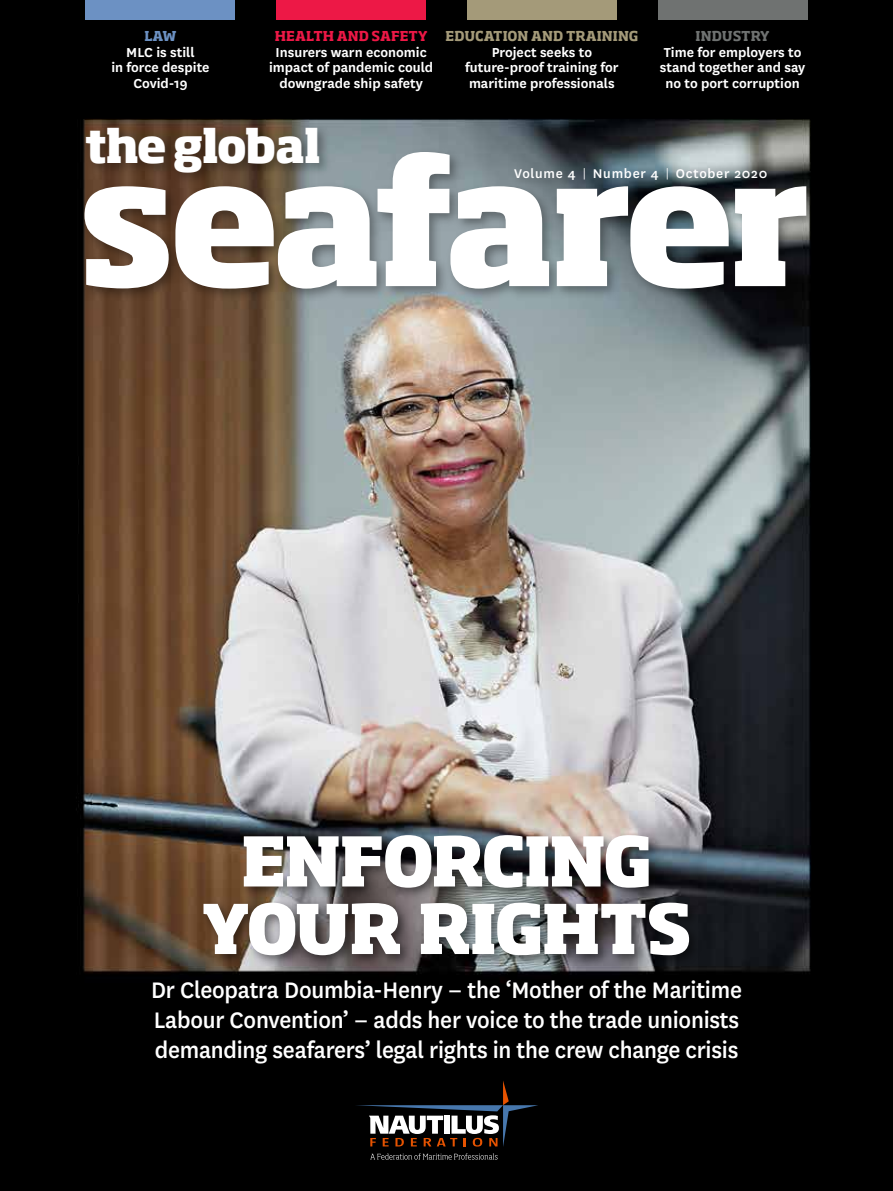
<style>
.page{position:relative;width:893px;height:1191px;background:#fff}
.page>*{position:absolute;margin:0;border:0;box-sizing:border-box;transform-origin:0 0}
.t1{font:800 168px "Soho Pro";letter-spacing:-.055em;color:#fff}
.t2{font:800 67.5px/67.5px "Soho Pro";letter-spacing:-.035em;color:#fff;text-align:center}
.t3{font:800 45px "Soho Pro";letter-spacing:-.04em;color:#fff}
.t4{font:500 26.25px/30px "National";letter-spacing:-.01em;color:#fff;text-align:justify;scale:.95 1}
.t5{font:600 15.15px/15.1px "National";color:#fff;text-align:center}
.t6{font:500 14.7px "National";letter-spacing:.05em;color:#fff}
.t7{font:700 13.5px "Soho Pro";letter-spacing:.005em;color:#a49a79}
.t8{font:700 13.5px "Soho Pro";letter-spacing:.005em;color:#ed1846}
.t9{font:700 13.5px "Soho Pro";color:#6f7271}
.t10{font:700 13.5px "Soho Pro";color:#6c91c3}
.s1{font-family:"Soho Pro";font-weight:300;font-size:12px}
</style>
<div class="page">
<img style="left:0;top:0;width:893px;height:1191px">
<div style="left:355px;top:1080px;width:187px;height:83px;background:#000"></div>
<svg style="left:356px;top:1081px;width:182px;height:66px"></svg>
<svg style="left:370px;top:1153px;width:128px;height:6px"></svg>
<div style="left:80px;top:147px;width:740px;height:155px;background:#000;opacity:.35"></div>
<div style="left:81px;top:123px;width:251px;height:63px;background:#000;opacity:.35"></div>
<div style="left:510px;top:164px;width:269px;height:28px;background:#000;opacity:.35"></div>
<div style="left:86px;top:0;width:149px;height:20px;background:#6c91c3"></div>
<div style="left:277px;top:0;width:149px;height:20px;background:#ed1846"></div>
<div style="left:467px;top:0;width:149px;height:20px;background:#a49a79"></div>
<div style="left:658px;top:0;width:149px;height:20px;background:#6f7271"></div>
<div style="left:199px;top:830px;width:503px;height:138px;background:#000;opacity:.5"></div>
<p class="t10" style="left:144px;top:26px;width:34px">LAW</p>
<p class="t5" style="left:111px;top:44px;width:100px">MLC is still<br>in force despite<br>Covid-19</p>
<p class="t8" style="left:275px;top:26px;width:154px">HEALTH AND SAFETY</p>
<p class="t5" style="left:269px;top:44px;width:166px">Insurers warn economic impact of pandemic could downgrade ship safety</p>
<p class="t7" style="left:446px;top:26px;width:194px">EDUCATION AND TRAINING</p>
<p class="t5" style="left:465px;top:44px;width:155px">Project seeks to future-proof training for maritime professionals</p>
<p class="t9" style="left:696px;top:26px;width:76px">INDUSTRY</p>
<p class="t5" style="left:660px;top:44px;width:147px">Time for employers to stand together and say no to port corruption</p>
<h3 class="t3" style="left:85px;top:113px;width:238px">the global</h3>
<h1 class="t1" style="left:77px;top:101px;width:736px">seafarer</h1>
<p class="t6" style="left:514px;top:164px;width:255px">Volume 4 <span class="s1">|</span> Number 4 <span class="s1">|</span> October 2020</p>
<h2 class="t2" style="left:201px;top:823px;width:493px">ENFORCING<br>YOUR RIGHTS</h2>
<h3 class="t4" style="left:151px;top:973px;width:623px">Dr Cleopatra Doumbia-Henry ‒ the ‘Mother of the Maritime Labour Convention’ ‒ adds her voice to the trade unionists demanding seafarers’ legal rights in the crew change crisis</h3>
</div>
